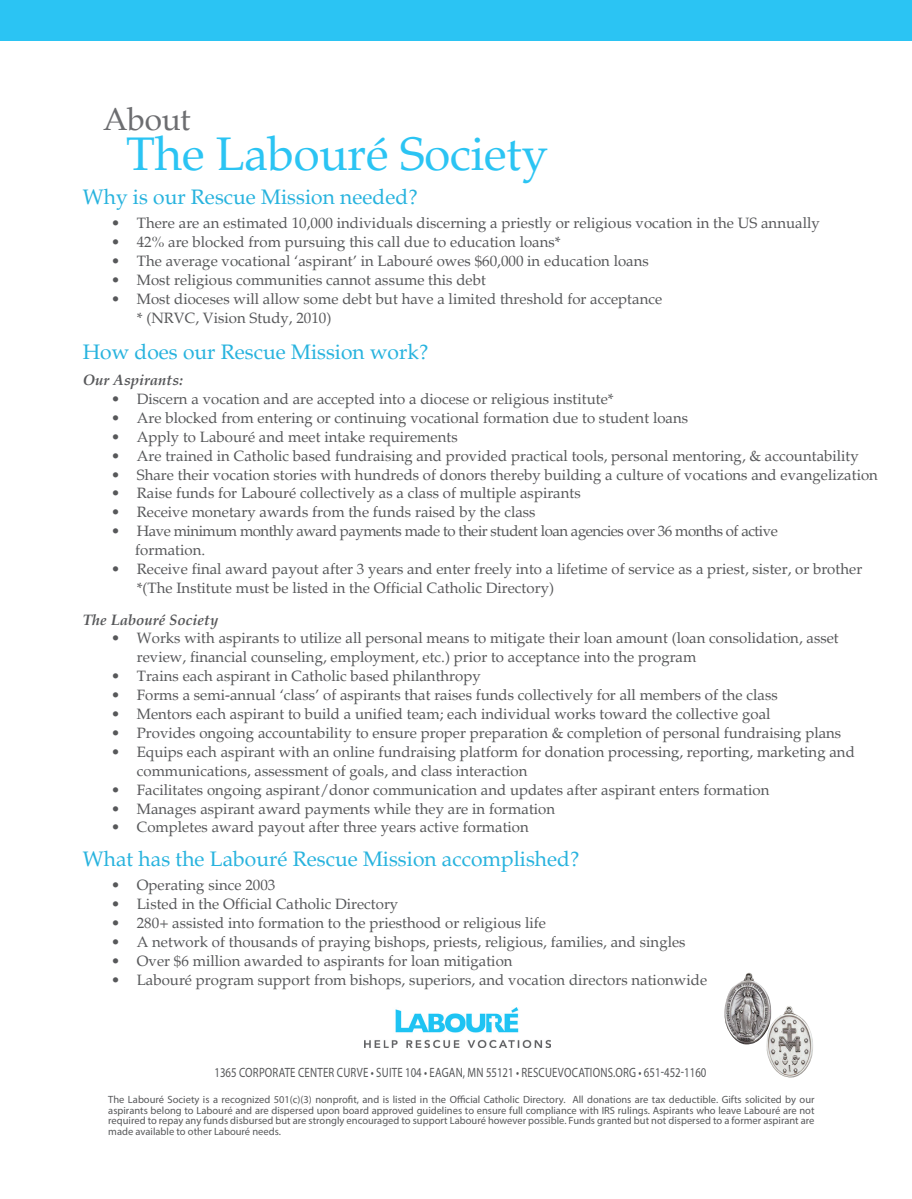
<style>
.page{position:relative;width:912px;height:1199px;background:#fff}
.page>*{position:absolute;margin:0;border:0;box-sizing:border-box;transform-origin:0 0}
.t1{font:47.25px "Palatino";letter-spacing:-.005em;color:#2bc4f3}
.t2{font:31.5px "Palatino";letter-spacing:-.005em;color:#6c6d70}
.Boilerplate_Subhead{font:21px "Palatino";color:#28b3de}
.Boilerplate_Paragrap{font:15px/18.9px "Palatino";color:#57585a}
.Boilerplate_Paragrap-2{font:15px/18.9px "Palatino";letter-spacing:-.03em;color:#57585a}
.t3{font:italic 700 15px "Palatino";color:#57585a}
.t4{font:13.5px "Myriad Pro";letter-spacing:.02em;color:#57585a;scale:.8 1}
.t5{font:10.5px/10.5px "Myriad Pro";color:#57585a;text-align:justify}
</style>
<div class="page">
<div style="left:0;top:0;width:911px;height:40px;background:#2bc4f3"></div>
<img style="left:724px;top:972px;width:89px;height:105px">
<img style="left:364px;top:1008px;width:186px;height:39px">
<p class="t2" style="left:103px;top:100px;width:89px">About</p>
<p class="t1" style="left:126px;top:126px;width:423px">The Labouré Society</p>
<p class="Boilerplate_Subhead" style="left:83px;top:185px;width:336px">Why is our Rescue Mission needed?</p>
<p class="Boilerplate_Paragrap" style="left:111px;top:214px;width:709px">• There are an estimated 10,000 individuals discerning a priestly or religious vocation in the US annually</p>
<p class="Boilerplate_Paragrap" style="left:111px;top:233px;width:451px">• 42% are blocked from pursuing this call due to education loans*</p>
<p class="Boilerplate_Paragrap" style="left:111px;top:252px;width:539px">• The average vocational ‘aspirant’ in Labouré owes $60,000 in education loans</p>
<p class="Boilerplate_Paragrap" style="left:111px;top:271px;width:376px">• Most religious communities cannot assume this debt</p>
<p class="Boilerplate_Paragrap" style="left:111px;top:290px;width:552px">• Most dioceses will allow some debt but have a limited threshold for acceptance</p>
<p class="Boilerplate_Paragrap" style="left:137px;top:309px;width:196px">* (NRVC, Vision Study, 2010)</p>
<p class="Boilerplate_Subhead" style="left:83px;top:339px;width:347px">How does our Rescue Mission work?</p>
<p class="t3" style="left:83px;top:371px;width:102px">Our Aspirants:</p>
<p class="Boilerplate_Paragrap" style="left:111px;top:390px;width:503px">• Discern a vocation and are accepted into a diocese or religious institute*</p>
<p class="Boilerplate_Paragrap" style="left:111px;top:409px;width:578px">• Are blocked from entering or continuing vocational formation due to student loans</p>
<p class="Boilerplate_Paragrap" style="left:111px;top:427px;width:348px">• Apply to Labouré and meet intake requirements</p>
<p class="Boilerplate_Paragrap" style="left:111px;top:446px;width:748px">• Are trained in Catholic based fundraising and provided practical tools, personal mentoring, &amp; accountability</p>
<p class="Boilerplate_Paragrap" style="left:111px;top:465px;width:767px">• Share their vocation stories with hundreds of donors thereby building a culture of vocations and evangelization</p>
<p class="Boilerplate_Paragrap" style="left:111px;top:484px;width:471px">• Raise funds for Labouré collectively as a class of multiple aspirants</p>
<p class="Boilerplate_Paragrap" style="left:111px;top:503px;width:425px">• Receive monetary awards from the funds raised by the class</p>
<p class="Boilerplate_Paragrap-2" style="left:135px;top:522px;width:644px;text-indent:-24px">• Have minimum monthly award payments made to their student loan agencies over 36 months of active formation.</p>
<p class="Boilerplate_Paragrap" style="left:111px;top:560px;width:752px">• Receive final award payout after 3 years and enter freely into a lifetime of service as a priest, sister, or brother</p>
<p class="Boilerplate_Paragrap" style="left:137px;top:579px;width:418px">*(The Institute must be listed in the Official Catholic Directory)</p>
<p class="t3" style="left:83px;top:611px;width:137px">The Labouré Society</p>
<p class="Boilerplate_Paragrap" style="left:111px;top:629px;width:728px">• Works with aspirants to utilize all personal means to mitigate their loan amount (loan consolidation, asset</p>
<p class="Boilerplate_Paragrap" style="left:137px;top:648px;width:561px">review, financial counseling, employment, etc.) prior to acceptance into the program</p>
<p class="Boilerplate_Paragrap" style="left:111px;top:667px;width:371px">• Trains each aspirant in Catholic based philanthropy</p>
<p class="Boilerplate_Paragrap" style="left:111px;top:686px;width:667px">• Forms a semi-annual ‘class’ of aspirants that raises funds collectively for all members of the class</p>
<p class="Boilerplate_Paragrap" style="left:111px;top:705px;width:660px">• Mentors each aspirant to build a unified team; each individual works toward the collective goal</p>
<p class="Boilerplate_Paragrap" style="left:111px;top:724px;width:731px">• Provides ongoing accountability to ensure proper preparation &amp; completion of personal fundraising plans</p>
<p class="Boilerplate_Paragrap" style="left:137px;top:742px;width:719px;text-indent:-26px">• Equips each aspirant with an online fundraising platform for donation processing, reporting, marketing and communications, assessment of goals, and class interaction</p>
<p class="Boilerplate_Paragrap" style="left:111px;top:780px;width:659px">• Facilitates ongoing aspirant/donor communication and updates after aspirant enters formation</p>
<p class="Boilerplate_Paragrap" style="left:111px;top:799px;width:445px">• Manages aspirant award payments while they are in formation</p>
<p class="Boilerplate_Paragrap" style="left:111px;top:818px;width:419px">• Completes award payout after three years active formation</p>
<p class="Boilerplate_Subhead" style="left:83px;top:846px;width:498px">What has the Labouré Rescue Mission accomplished?</p>
<p class="Boilerplate_Paragrap" style="left:111px;top:876px;width:166px">• Operating since 2003</p>
<p class="Boilerplate_Paragrap" style="left:111px;top:895px;width:288px">• Listed in the Official Catholic Directory</p>
<p class="Boilerplate_Paragrap" style="left:111px;top:913px;width:436px">• 280+ assisted into formation to the priesthood or religious life</p>
<p class="Boilerplate_Paragrap" style="left:111px;top:932px;width:575px">• A network of thousands of praying bishops, priests, religious, families, and singles</p>
<p class="Boilerplate_Paragrap" style="left:111px;top:951px;width:402px">• Over $6 million awarded to aspirants for loan mitigation</p>
<p class="Boilerplate_Paragrap" style="left:111px;top:970px;width:597px">• Labouré program support from bishops, superiors, and vocation directors nationwide</p>
<p class="t4" style="left:214px;top:1064px;width:616px">1365 CORPORATE CENTER CURVE • SUITE 104 • EAGAN, MN 55121 • RESCUEVOCATIONS.ORG • 651-452-1160</p>
<p class="t5" style="left:108px;top:1094px;width:707px">The Labouré Society is a recognized 501(c)(3) nonprofit, and is listed in the Official Catholic Directory. All donations are tax deductible. Gifts solicited by our aspirants belong to Labouré and are dispersed upon board approved guidelines to ensure full compliance with IRS rulings. Aspirants who leave Labouré are not required to repay any funds disbursed but are strongly encouraged to support Labouré however possible. Funds granted but not dispersed to a former aspirant are made available to other Labouré needs.</p>
</div>
